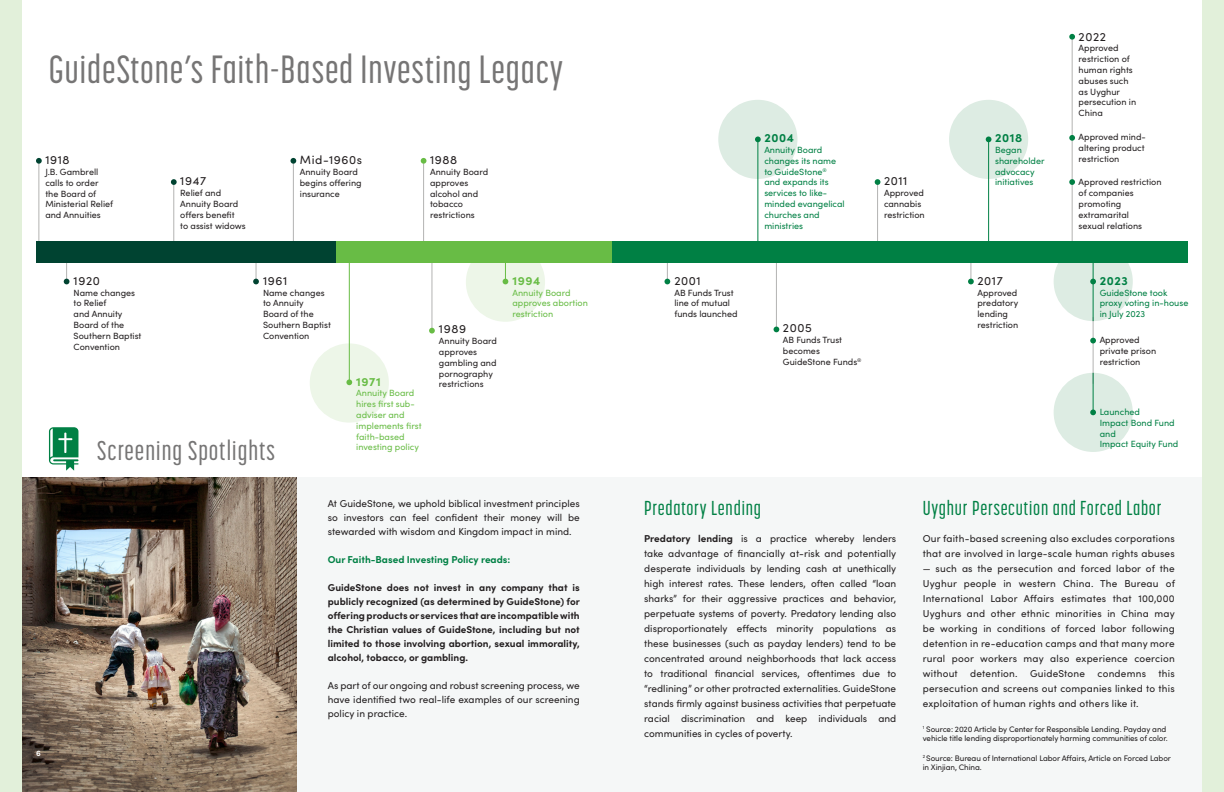
<style>
.page{position:relative;width:1224px;height:792px;background:#fff}
.page>*{position:absolute;margin:0;border:0;box-sizing:border-box;transform-origin:0 0}
.t1{font:500 39px "Korolev Compressed";letter-spacing:.025em;color:#767575}
.t2{font:500 27px "Korolev Compressed";letter-spacing:.04em;color:#767575}
.t3{font:500 20px "Korolev Compressed";letter-spacing:.04em;color:#008044}
.t4{font:12px "Sofia Pro";letter-spacing:.05em;color:#231f20}
.t5{font:700 12px "Sofia Pro";letter-spacing:.05em;color:#008044}
.t6{font:700 12px "Sofia Pro";letter-spacing:.05em;color:#68bc45}
.t7{font:10px/15px "Sofia Pro";color:#231f20;text-align:justify}
.t8{font:700 10px/14px "Sofia Pro";color:#231f20;text-align:justify}
.t9{font:10px/15px "Sofia Pro";letter-spacing:.02em;color:#231f20}
.t10{font:700 10px "Sofia Pro";color:#008044}
.t11{font:9px/10.8px "Sofia Pro";color:#231f20}
.t12{font:9px/10.8px "Sofia Pro";color:#008044}
.t13{font:9px/10.8px "Sofia Pro";color:#68bc45}
.t14{font:8px/9.6px "Sofia Pro";letter-spacing:-.01em;color:#231f20}
.t15{font:700 8px "Sofia Pro";color:#fff}
.s1{font-weight:700}
</style>
<div class="page">
<div style="left:0;top:478px;width:1224px;height:314px;background:#f5f7f7"></div>
<img style="left:22px;top:478px;width:274px;height:314px">
<div style="left:0;top:0;width:22px;height:792px;background:#e2f0da"></div>
<div style="left:1202px;top:0;width:22px;height:792px;background:#e2f0da"></div>
<div style="left:1054px;top:373px;width:79px;height:79px;background:#ddece3;border-radius:50%"></div>
<div style="left:1054px;top:242px;width:79px;height:79px;background:#ddece3;border-radius:50%"></div>
<div style="left:466px;top:243px;width:79px;height:79px;background:#edf6e8;border-radius:50%"></div>
<div style="left:310px;top:343px;width:79px;height:80px;background:#edf6e8;border-radius:50%"></div>
<div style="left:718px;top:100px;width:79px;height:79px;background:#ddece3;border-radius:50%"></div>
<div style="left:949px;top:100px;width:79px;height:79px;background:#ddece3;border-radius:50%"></div>
<hr style="left:877px;top:184px;width:1px;height:57px;background:#b3b3b2">
<svg style="left:875px;top:179px;width:5px;height:6px"></svg>
<hr style="left:757px;top:142px;width:1px;height:99px;background:#008044">
<svg style="left:755px;top:137px;width:6px;height:5px"></svg>
<hr style="left:988px;top:142px;width:1px;height:99px;background:#008044">
<svg style="left:986px;top:137px;width:5px;height:5px"></svg>
<svg style="left:664px;top:262px;width:6px;height:22px"></svg>
<svg style="left:968px;top:262px;width:6px;height:22px"></svg>
<hr style="left:776px;top:249px;width:1px;height:78px;background:#b3b3b2">
<svg style="left:774px;top:327px;width:5px;height:5px"></svg>
<hr style="left:1072px;top:39px;width:1px;height:202px;background:#b3b3b2">
<svg style="left:1069px;top:34px;width:6px;height:6px"></svg>
<svg style="left:1069px;top:135px;width:6px;height:6px"></svg>
<svg style="left:1069px;top:179px;width:6px;height:6px"></svg>
<hr style="left:1093px;top:317px;width:1px;height:67px;background:#b3b3b2">
<hr style="left:1093px;top:373px;width:1px;height:40px;background:#008044">
<hr style="left:1093px;top:258px;width:1px;height:63px;background:#008044">
<svg style="left:1090px;top:410px;width:6px;height:5px"></svg>
<svg style="left:1090px;top:279px;width:6px;height:5px"></svg>
<svg style="left:1090px;top:338px;width:6px;height:5px"></svg>
<hr style="left:38px;top:163px;width:1px;height:78px;background:#b3b3b2">
<svg style="left:36px;top:158px;width:6px;height:6px"></svg>
<hr style="left:293px;top:163px;width:1px;height:78px;background:#b3b3b2">
<svg style="left:291px;top:158px;width:5px;height:6px"></svg>
<svg style="left:253px;top:262px;width:6px;height:22px"></svg>
<hr style="left:173px;top:184px;width:1px;height:57px;background:#b3b3b2">
<svg style="left:171px;top:179px;width:6px;height:6px"></svg>
<hr style="left:423px;top:163px;width:1px;height:78px;background:#b3b3b2">
<svg style="left:421px;top:158px;width:5px;height:6px"></svg>
<svg style="left:64px;top:262px;width:5px;height:22px"></svg>
<hr style="left:349px;top:257px;width:1px;height:125px;background:#68bc45">
<svg style="left:346px;top:379px;width:6px;height:6px"></svg>
<svg style="left:503px;top:262px;width:5px;height:22px"></svg>
<hr style="left:431px;top:250px;width:1px;height:78px;background:#b3b3b2">
<svg style="left:429px;top:328px;width:6px;height:6px"></svg>
<div style="left:612px;top:241px;width:576px;height:21px;background:#008044"></div>
<div style="left:36px;top:241px;width:300px;height:21px;background:#004331"></div>
<div style="left:336px;top:241px;width:276px;height:21px;background:#68bc45"></div>
<svg style="left:49px;top:427px;width:30px;height:44px"></svg>
<p class="t1" style="left:49px;top:48px;width:516px">GuideStone’s Faith-Based Investing Legacy</p>
<p class="t4" style="left:45px;top:151px;width:26px">1918</p>
<p class="t11" style="left:45px;top:166px;width:69px">J.B. Gambrell calls to order the Board of<br>Ministerial Relief and Annuities</p>
<p class="t4" style="left:180px;top:173px;width:27px">1947</p>
<p class="t11" style="left:180px;top:187px;width:67px">Relief and<br>Annuity Board offers benefit<br>to assist widows</p>
<p class="t4" style="left:300px;top:151px;width:64px">Mid-1960s</p>
<p class="t11" style="left:300px;top:166px;width:63px">Annuity Board begins offering insurance</p>
<p class="t4" style="left:430px;top:151px;width:29px">1988</p>
<p class="t11" style="left:430px;top:166px;width:60px">Annuity Board approves alcohol and tobacco restrictions</p>
<p class="t4" style="left:74px;top:272px;width:28px">1920</p>
<p class="t11" style="left:74px;top:287px;width:69px">Name changes to Relief<br>and Annuity<br>Board of the<br>Southern Baptist<br>Convention</p>
<p class="t4" style="left:263px;top:272px;width:26px">1961</p>
<p class="t11" style="left:263px;top:287px;width:69px">Name changes to Annuity<br>Board of the<br>Southern Baptist<br>Convention</p>
<p class="t2" style="left:97px;top:436px;width:180px">Screening Spotlights</p>
<p class="t6" style="left:356px;top:372px;width:26px">1971</p>
<p class="t13" style="left:356px;top:387px;width:67px">Annuity Board hires first sub&shy;adviser and implements first faith-based investing policy</p>
<p class="t4" style="left:439px;top:321px;width:29px">1989</p>
<p class="t11" style="left:439px;top:335px;width:60px">Annuity Board approves gambling and pornography restrictions</p>
<p class="t6" style="left:512px;top:271px;width:29px">1994</p>
<p class="t13" style="left:512px;top:287px;width:60px">Annuity Board</p>
<p class="t13" style="left:512px;top:297px;width:77px">approves abortion restriction</p>
<p class="t15" style="left:36px;top:747px;width:6px">6</p>
<p class="t7" style="left:328px;top:495px;width:254px;line-height:14px">At GuideStone, we uphold biblical investment principles so investors can feel confident their money will be stewarded with wisdom and Kingdom impact in mind.</p>
<p class="t10" style="left:328px;top:551px;width:184px">Our Faith-Based Investing Policy reads:</p>
<p class="t8" style="left:328px;top:579px;width:254px">GuideStone does not invest in any company that is publicly recognized (as determined by GuideStone) for offering products or services that are incompatible with the Christian values of GuideStone, including but not limited to those involving abortion, sexual immorality, alcohol, tobacco, or gambling.</p>
<p class="t7" style="left:328px;top:677px;width:254px;line-height:14px">As part of our ongoing and robust screening process, we have identified two real-life examples of our screening policy in practice.</p>
<p class="t4" style="left:674px;top:272px;width:28px">2001</p>
<p class="t11" style="left:674px;top:287px;width:65px">AB Funds Trust line of mutual funds launched</p>
<p class="t5" style="left:764px;top:129px;width:31px">2004</p>
<p class="t12" style="left:764px;top:144px;width:82px">Annuity Board changes its name to GuideStone<sup>® </sup>and expands its services to like&shy;minded evangelical churches and ministries</p>
<p class="t4" style="left:884px;top:173px;width:25px">2011</p>
<p class="t11" style="left:884px;top:187px;width:42px">Approved cannabis restriction</p>
<p class="t4" style="left:783px;top:319px;width:30px">2005</p>
<p class="t11" style="left:783px;top:334px;width:80px">AB Funds Trust becomes<br>GuideStone Funds<sup>®</sup></p>
<p class="t5" style="left:995px;top:129px;width:29px">2018</p>
<p class="t12" style="left:995px;top:144px;width:51px">Began shareholder advocacy initiatives</p>
<p class="t4" style="left:978px;top:272px;width:27px">2017</p>
<p class="t11" style="left:978px;top:287px;width:42px">Approved predatory lending restriction</p>
<p class="t4" style="left:1079px;top:28px;width:29px">2022</p>
<p class="t11" style="left:1079px;top:42px;width:59px">Approved restriction of human rights abuses such as Uyghur persecution in<br>China</p>
<p class="t11" style="left:1079px;top:131px;width:69px">Approved mind&shy;altering product restriction</p>
<p class="t11" style="left:1079px;top:176px;width:84px">Approved restriction of companies promoting extramarital<br>sexual relations</p>
<p class="t5" style="left:1100px;top:271px;width:30px">2023</p>
<p class="t12" style="left:1100px;top:287px;width:90px">GuideStone took proxy voting in-house in July 2023</p>
<p class="t11" style="left:1100px;top:334px;width:58px">Approved private prison restriction</p>
<p class="t12" style="left:1100px;top:406px;width:80px">Launched<br>Impact Bond Fund and<br>Impact Equity Fund</p>
<p class="t3" style="left:644px;top:497px;width:118px">Predatory Lending</p>
<p class="t3" style="left:923px;top:497px;width:240px">Uyghur Persecution and Forced Labor</p>
<p class="t7" style="left:644px;top:530px;width:254px"><span class="s1">Predatory lending</span> is a practice whereby lenders take advantage of financially at-risk and potentially desperate individuals by lending cash at unethically high interest rates. These lenders, often called “loan sharks” for their aggressive practices and behavior, perpetuate systems of poverty. Predatory lending also disproportionately effects minority populations as these businesses (such as payday lenders) tend to be concentrated around neighborhoods that lack access to traditional financial services, oftentimes due to “redlining” or other protracted externalities. GuideStone stands firmly against business activities that perpetuate racial discrimination and keep individuals and communities in cycles of poverty.</p>
<p class="t9" style="left:923px;top:530px;width:254px">Our faith-based screening also excludes corporations that are involved in large-scale human rights abuses</p>
<p class="t7" style="left:923px;top:560px;width:254px">— such as the persecution and forced labor of the Uyghur people in western China. The Bureau of International Labor Affairs estimates that 100,000<br>Uyghurs and other ethnic minorities in China may be working in conditions of forced labor following detention in re-education camps and that many more rural poor workers may also experience coercion without detention. GuideStone condemns this persecution and screens out companies linked to this exploitation of human rights and others like it.</p>
<p class="t14" style="left:923px;top:724px;width:247px"><sup>1</sup> Source: 2020 Article by Center for Responsible Lending. Payday and vehicle title lending disproportionately harming communities of color.</p>
<p class="t14" style="left:923px;top:753px;width:250px"><sup>2</sup> Source: Bureau of International Labor Affairs, Article on Forced Labor in Xinjian, China.</p>
</div>
